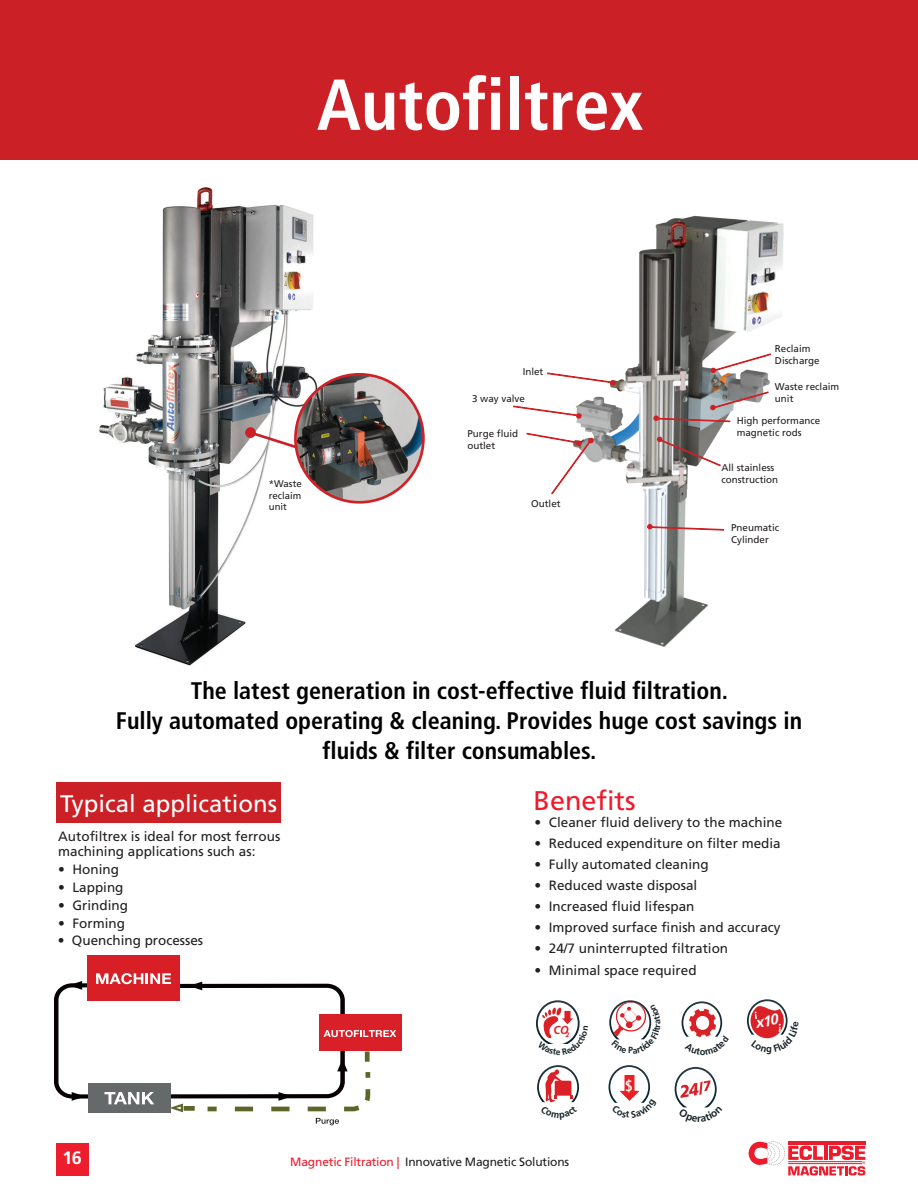
<style>
.page{position:relative;width:918px;height:1188px;background:#fff}
.page>*{position:absolute;margin:0;border:0;box-sizing:border-box;transform-origin:0 0}
.t1{font:700 condensed 72px "Frutiger";color:#fff}
.t2{font:27px "Frutiger";color:#ee1b2c}
.t3{font:700 condensed 24px/30px "Frutiger";color:#000001;text-align:center}
.t4{font:24px "Frutiger";color:#fff}
.t5{font:700 18px "Frutiger";color:#fff}
.t6{font:15px "Frutiger";color:#fff}
.t7{font:13.5px/15px "Frutiger";color:#231f20}
.t8{font:12px "Frutiger";letter-spacing:-.015em;color:#231f20}
.t9{font:italic 700 11.55px "Frutiger";color:#da2128;scale:.96 1}
.t10{font:9.9px/11.9px "Frutiger";color:#231f20}
.t11{font:9.6px/11.6px "Frutiger";color:#231f20;text-align:justify}
.s1{color:#ee1b2c}
</style>
<div class="page">
<svg style="left:749px;top:1142px;width:116px;height:34px"></svg>
<div style="left:56px;top:1143px;width:33px;height:33px;background:#ee1d2d"></div>
<div style="left:0;top:0;width:918px;height:159px;background:#cb2026"></div>
<img style="left:547px;top:216px;width:237px;height:431px">
<svg style="left:513px;top:406px;width:69px;height:13px"></svg>
<svg style="left:547px;top:373px;width:69px;height:13px"></svg>
<svg style="left:527px;top:433px;width:67px;height:61px"></svg>
<svg style="left:657px;top:436px;width:64px;height:30px"></svg>
<svg style="left:647px;top:524px;width:77px;height:6px"></svg>
<svg style="left:653px;top:392px;width:116px;height:30px"></svg>
<svg style="left:710px;top:354px;width:61px;height:19px"></svg>
<img style="left:99px;top:187px;width:215px;height:479px">
<img style="left:297px;top:374px;width:126px;height:128px">
<div style="left:294px;top:373px;width:131px;height:131px;border:3px solid #cf2128;border-radius:50%"></div>
<svg style="left:247px;top:429px;width:54px;height:22px"></svg>
<div style="left:245px;top:427px;width:11px;height:11px;background:#cb2027;border-radius:50%"></div>
<div style="left:88px;top:955px;width:92px;height:46px;background:#d91f26"></div>
<div style="left:319px;top:1015px;width:83px;height:36px;background:#d91f28"></div>
<svg style="left:54px;top:973px;width:342px;height:152px"></svg>
<div style="left:56px;top:783px;width:225px;height:40px;background:#cb2026"></div>
<svg style="left:536px;top:1000px;width:44px;height:44px"></svg>
<svg style="left:747px;top:999px;width:41px;height:40px"></svg>
<svg style="left:537px;top:1065px;width:42px;height:38px"></svg>
<svg style="left:675px;top:1067px;width:42px;height:41px"></svg>
<svg style="left:609px;top:1065px;width:41px;height:38px"></svg>
<svg style="left:609px;top:1000px;width:43px;height:40px"></svg>
<svg style="left:681px;top:1001px;width:42px;height:36px"></svg>
<h1 class="t1" style="left:317px;top:62px;width:328px">Autofiltrex</h1>
<p class="t11" style="left:269px;top:478px;width:34px">*Waste reclaim unit</p>
<p class="t10" style="left:523px;top:366px;width:22px">Inlet</p>
<p class="t10" style="left:472px;top:393px;width:55px">3 way valve</p>
<p class="t10" style="left:467px;top:428px;width:52px">Purge fluid outlet</p>
<p class="t10" style="left:531px;top:498px;width:31px">Outlet</p>
<p class="t10" style="left:775px;top:343px;width:46px">Reclaim<br>Discharge</p>
<p class="t10" style="left:775px;top:381px;width:66px">Waste reclaim unit</p>
<p class="t10" style="left:737px;top:415px;width:85px">High performance magnetic rods</p>
<p class="t10" style="left:721px;top:462px;width:58px">All stainless construction</p>
<p class="t10" style="left:731px;top:522px;width:50px">Pneumatic<br>Cylinder</p>
<h3 class="t3" style="left:116px;top:676px;width:688px">The latest generation in cost-effective fluid filtration.<br>Fully automated operating &amp; cleaning. Provides huge cost savings in fluids &amp; filter consumables.</h3>
<h3 class="t4" style="left:60px;top:790px;width:218px">Typical applications</h3>
<h2 class="t2" style="left:534px;top:785px;width:104px">Benefits</h2>
<p class="t7" style="left:535px;top:815px;width:249px">• Cleaner fluid delivery to the machine</p>
<p class="t7" style="left:535px;top:836px;width:248px">• Reduced expenditure on filter media</p>
<p class="t7" style="left:535px;top:857px;width:176px">• Fully automated cleaning</p>
<p class="t7" style="left:535px;top:878px;width:164px">• Reduced waste disposal</p>
<p class="t7" style="left:535px;top:899px;width:161px">• Increased fluid lifespan</p>
<p class="t7" style="left:535px;top:920px;width:248px">• Improved surface finish and accuracy</p>
<p class="t7" style="left:535px;top:941px;width:195px">• 24/7 uninterrupted filtration</p>
<p class="t7" style="left:535px;top:963px;width:164px">• Minimal space required</p>
<p class="t7" style="left:58px;top:829px;width:224px">Autofiltrex is ideal for most ferrous machining applications such as:</p>
<p class="t7" style="left:58px;top:862px;width:62px">• Honing</p>
<p class="t7" style="left:58px;top:880px;width:67px">• Lapping</p>
<p class="t7" style="left:58px;top:898px;width:71px">• Grinding</p>
<p class="t7" style="left:58px;top:916px;width:68px">• Forming</p>
<p class="t7" style="left:58px;top:933px;width:147px">• Quenching processes</p>
<p class="t9" style="left:553px;top:1023px;width:18px">C O<sub>2</sub></p>
<h3 class="t5" style="left:63px;top:1147px;width:21px">16</h3>
<p class="t8" style="left:290px;top:1155px;width:281px"><span class="s1">Magnetic Filtration |</span> Innovative Magnetic Solutions</p>
<p class="t6" style="left:625px;top:1077px;width:10px">$</p>
</div>
